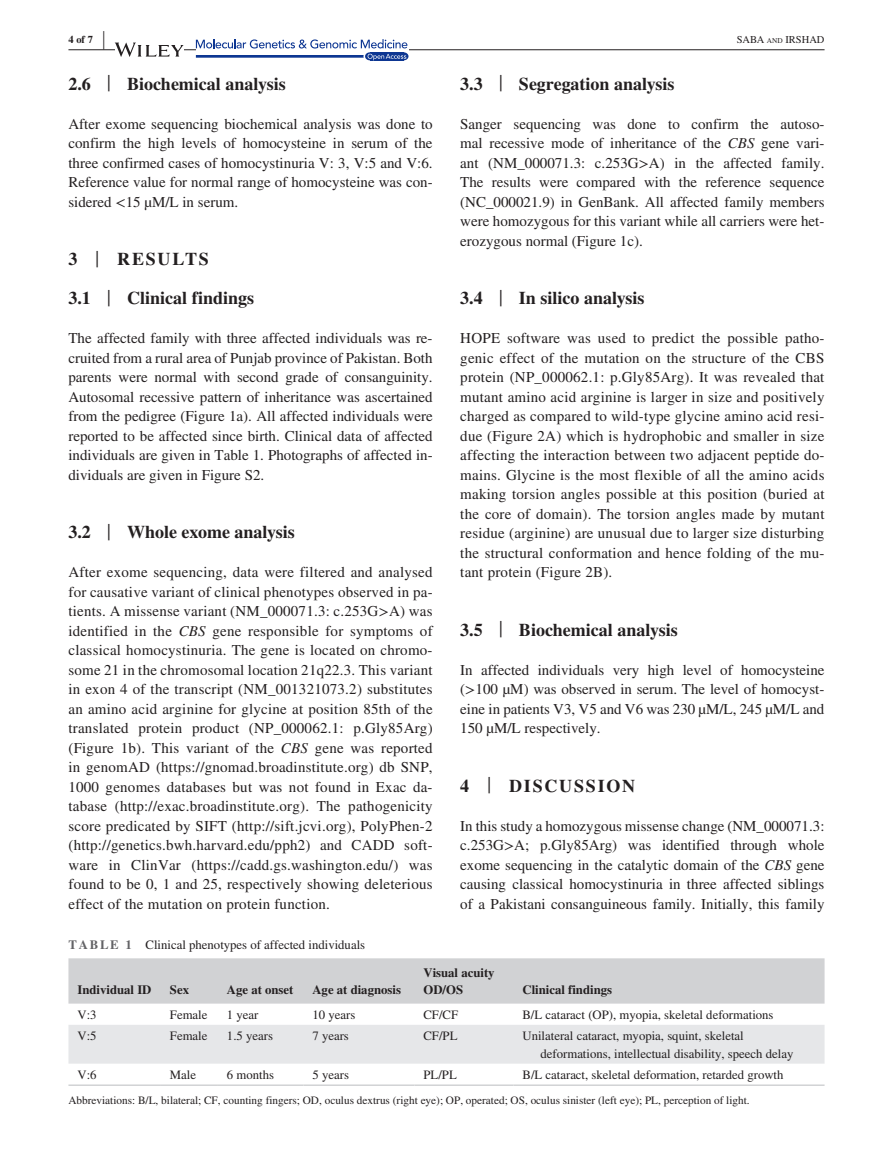
<style>
.page{position:relative;width:893px;height:1174px;background:#fff}
.page>*{position:absolute;margin:0;border:0;box-sizing:border-box;transform-origin:0 0}
.t1{font:700 25.95px "STIX";color:#231f20;scale:.36 1}
.t2{font:700 18px/39px "STIX";color:#231f20}
.t3{font:700 18px "STIX";letter-spacing:.1em;color:#231f20}
.t4{font:15px/19.5px "STIX";color:#231f20;text-align:justify}
.t5{font:12.75px/17.2px "STIX";color:#231f20}
.t6{font:700 12.75px/17.2px "STIX";color:#231f20}
.t7{font:11.25px "STIX";color:#231f20}
.t8{font:10.5px "STIX";color:#231f20}
.t9{font:700 10.5px "STIX";color:#231f20}
.s1{font-size:7.35px}
.s2{font-weight:400;font-size:23.7px}
.s3{font-style:italic}
.s4{font-weight:700;color:#636366}
</style>
<div class="page">
<hr style="left:68px;top:49px;width:756px;height:1px;background:#231f20">
<svg style="left:115px;top:43px;width:69px;height:14px"></svg>
<svg style="left:196px;top:39px;width:211px;height:21px"></svg>
<div style="left:68px;top:958px;width:756px;height:45px;background:#d1d2d4"></div>
<div style="left:68px;top:1025px;width:756px;height:38px;background:#e6e7e9"></div>
<hr style="left:68px;top:1084px;width:93px;height:2px;background:#d1d2d4">
<hr style="left:161px;top:1084px;width:57px;height:2px;background:#d1d2d4">
<hr style="left:218px;top:1084px;width:85px;height:2px;background:#d1d2d4">
<hr style="left:303px;top:1084px;width:111px;height:2px;background:#d1d2d4">
<hr style="left:414px;top:1084px;width:99px;height:2px;background:#d1d2d4">
<hr style="left:513px;top:1084px;width:311px;height:2px;background:#d1d2d4">
<p class="t9" style="left:68px;top:33px;width:26px">4 of 7</p>
<h1 class="t1" style="left:103px;top:24px;width:7px">|</h1>
<p class="t8" style="left:737px;top:32px;width:89px">SABA <span class="s1">and</span> IRSHAD</p>
<p class="t2" style="left:68px;top:64px;width:219px">2.6 <span class="s2">|</span> Biochemical analysis</p>
<p class="t4" style="left:68px;top:115px;width:366px">After exome sequencing biochemical analysis was done to confirm the high levels of homocysteine in serum of the three confirmed cases of homocystinuria V: 3, V:5 and V:6.<br>Reference value for normal range of homocysteine was con&shy;sidered &lt;15 µM/L in serum.</p>
<p class="t2" style="left:460px;top:64px;width:216px">3.3 <span class="s2">|</span> Segregation analysis</p>
<p class="t4" style="left:460px;top:115px;width:366px">Sanger sequencing was done to confirm the autoso&shy;mal recessive mode of inheritance of the <span class="s3">CBS</span> gene vari&shy;ant (NM_000071.3: c.253G&gt;A) in the affected family.<br>The results were compared with the reference sequence (NC_000021.9) in GenBank. All affected family members were homozygous for this variant while all carriers were het&shy;erozygous normal (Figure 1c).</p>
<p class="t2" style="left:68px;top:239px;width:187px">3 <span class="s2">|</span> RESULTS<br>3.1 <span class="s2">|</span> Clinical findings</p>
<p class="t4" style="left:68px;top:329px;width:366px">The affected family with three affected individuals was re&shy;cruited from a rural area of Punjab province of Pakistan. Both parents were normal with second grade of consanguinity.<br>Autosomal recessive pattern of inheritance was ascertained from the pedigree (Figure 1a). All affected individuals were reported to be affected since birth. Clinical data of affected individuals are given in Table 1. Photographs of affected in&shy;dividuals are given in Figure S2.</p>
<p class="t2" style="left:460px;top:278px;width:186px">3.4 <span class="s2">|</span> In silico analysis</p>
<p class="t4" style="left:460px;top:329px;width:366px">HOPE software was used to predict the possible patho&shy;genic effect of the mutation on the structure of the CBS protein (NP_000062.1: p.Gly85Arg). It was revealed that mutant amino acid arginine is larger in size and positively charged as compared to wild-type glycine amino acid resi&shy;due (Figure 2A) which is hydrophobic and smaller in size affecting the interaction between two adjacent peptide do&shy;mains. Glycine is the most flexible of all the amino acids making torsion angles possible at this position (buried at the core of domain). The torsion angles made by mutant residue (arginine) are unusual due to larger size disturbing the structural conformation and hence folding of the mu&shy;tant protein (Figure 2B).</p>
<p class="t2" style="left:68px;top:512px;width:228px">3.2 <span class="s2">|</span> Whole exome analysis</p>
<p class="t4" style="left:68px;top:563px;width:366px">After exome sequencing, data were filtered and analysed for causative variant of clinical phenotypes observed in pa&shy;tients. A missense variant (NM_000071.3: c.253G&gt;A) was identified in the <span class="s3">CBS</span> gene responsible for symptoms of classical homocystinuria. The gene is located on chromo&shy;some 21 in the chromosomal location 21q22.3. This variant in exon 4 of the transcript (NM_001321073.2) substitutes an amino acid arginine for glycine at position 85th of the translated protein product (NP_000062.1: p.Gly85Arg) (Figure 1b). This variant of the <span class="s3">CBS</span> gene was reported in genomAD (https://gnomad.broadinstitute.org) db SNP, 1000 genomes databases but was not found in Exac da&shy;tabase (http://exac.broadinstitute.org). The pathogenicity score predicated by SIFT (http://sift.jcvi.org), PolyPhen-2 (http://genetics.bwh.harvard.edu/pph2) and CADD soft&shy;ware in ClinVar (https://cadd.gs.washington.edu/) was found to be 0, 1 and 25, respectively showing deleterious effect of the mutation on protein function.</p>
<p class="t2" style="left:460px;top:610px;width:219px">3.5 <span class="s2">|</span> Biochemical analysis</p>
<p class="t4" style="left:460px;top:661px;width:366px">In affected individuals very high level of homocysteine (&gt;100 µM) was observed in serum. The level of homocyst&shy;eine in patients V3, V5 and V6 was 230 µM/L, 245 µM/L and 150 µM/L respectively.</p>
<p class="t3" style="left:460px;top:775px;width:176px">4 <span class="s2">|</span> DISCUSSION</p>
<p class="t4" style="left:460px;top:817px;width:366px">In this study a homozygous missense change (NM_000071.3: c.253G&gt;A; p.Gly85Arg) was identified through whole exome sequencing in the catalytic domain of the <span class="s3">CBS</span> gene causing classical homocystinuria in three affected siblings of a Pakistani consanguineous family. Initially, this family</p>
<p class="t5" style="left:68px;top:936px;width:298px"><span class="s4">TABLE 1</span> Clinical phenotypes of affected individuals</p>
<p class="t6" style="left:77px;top:981px;width:76px">Individual ID</p>
<p class="t6" style="left:170px;top:981px;width:21px">Sex</p>
<p class="t6" style="left:227px;top:981px;width:68px">Age at onset</p>
<p class="t6" style="left:312px;top:981px;width:90px">Age at diagnosis</p>
<p class="t6" style="left:423px;top:964px;width:73px">Visual acuity<br>OD/OS</p>
<p class="t6" style="left:522px;top:981px;width:91px">Clinical findings</p>
<p class="t5" style="left:77px;top:1006px;width:21px">V:3</p>
<p class="t5" style="left:170px;top:1006px;width:39px">Female</p>
<p class="t5" style="left:227px;top:1006px;width:33px">1 year</p>
<p class="t5" style="left:312px;top:1006px;width:44px">10 years</p>
<p class="t5" style="left:423px;top:1006px;width:36px">CF/CF</p>
<p class="t5" style="left:522px;top:1006px;width:253px">B/L cataract (OP), myopia, skeletal deformations</p>
<p class="t5" style="left:77px;top:1028px;width:21px">V:5</p>
<p class="t5" style="left:170px;top:1028px;width:39px">Female</p>
<p class="t5" style="left:227px;top:1028px;width:48px">1.5 years</p>
<p class="t5" style="left:312px;top:1028px;width:38px">7 years</p>
<p class="t5" style="left:423px;top:1028px;width:36px">CF/PL</p>
<p class="t5" style="left:540px;top:1028px;width:254px;text-indent:-18px">Unilateral cataract, myopia, squint, skeletal deformations, intellectual disability, speech delay</p>
<p class="t5" style="left:78px;top:1067px;width:21px">V:6</p>
<p class="t5" style="left:170px;top:1067px;width:28px">Male</p>
<p class="t5" style="left:227px;top:1067px;width:49px">6 months</p>
<p class="t5" style="left:312px;top:1067px;width:38px">5 years</p>
<p class="t5" style="left:423px;top:1067px;width:35px">PL/PL</p>
<p class="t5" style="left:522px;top:1067px;width:262px">B/L cataract, skeletal deformation, retarded growth</p>
<p class="t7" style="left:68px;top:1092px;width:683px">Abbreviations: B/L, bilateral; CF, counting fingers; OD, oculus dextrus (right eye); OP, operated; OS, oculus sinister (left eye); PL, perception of light.</p>
</div>
